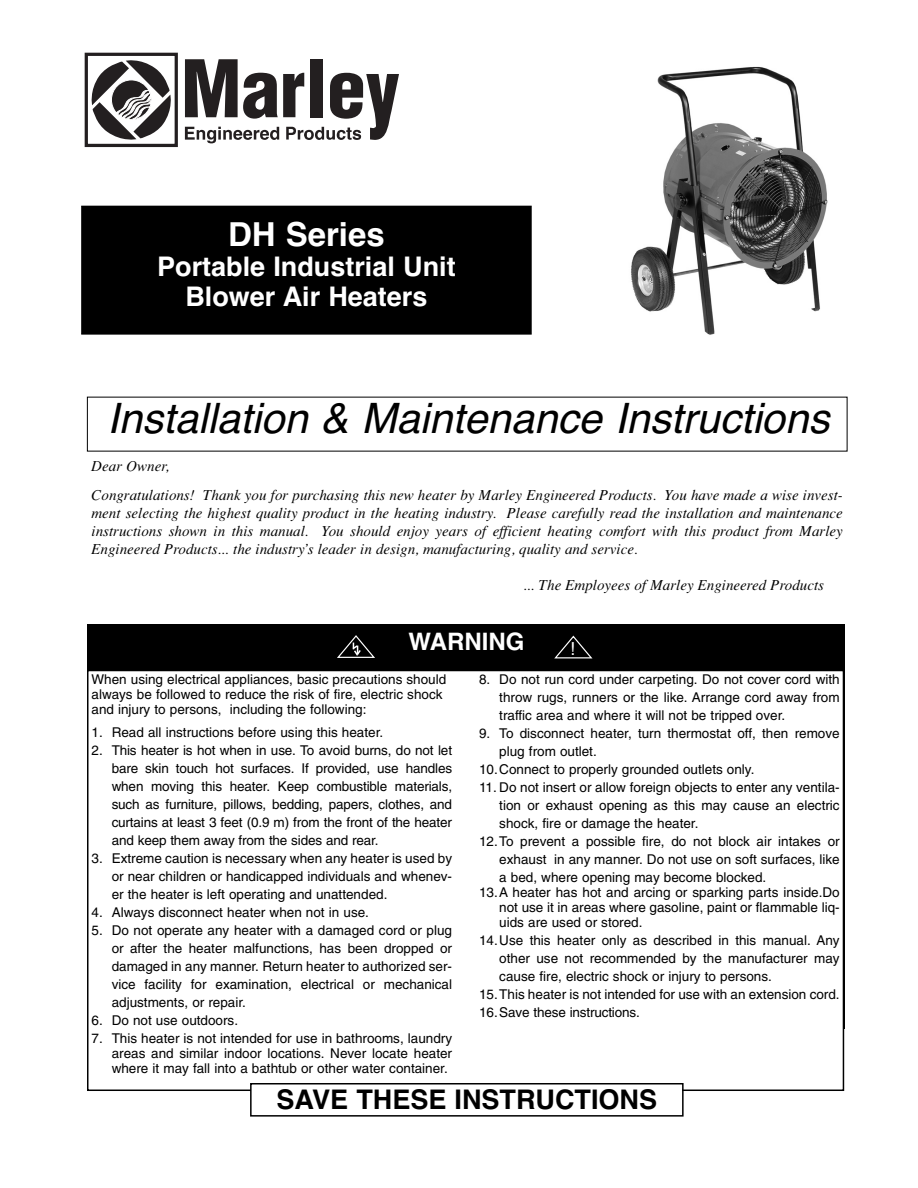
<style>
.page{position:relative;width:918px;height:1188px;background:#fff}
.page>*{position:absolute;margin:0;border:0;box-sizing:border-box;transform-origin:0 0}
.t1{font:italic 42px "Helvetica";color:#000}
.t2{font:700 33px "Helvetica";color:#fff}
.t3{font:700 27px/30px "Helvetica";color:#fff;text-align:center}
.t4{font:700 27px "Helvetica";color:#000}
.t5{font:700 24px "Helvetica";color:#fff}
.t6{font:18px "Helvetica";color:#fff}
.t7{font:italic 15px/18px "Times";color:#000}
.t8{font:13.5px/18px "Helvetica";color:#000;text-align:justify}
</style>
<div class="page">
<div style="left:82px;top:207px;width:449px;height:127px;background:#000"></div>
<div style="left:81px;top:206px;width:451px;height:128px;border:1px solid #000"></div>
<img style="left:631px;top:66px;width:197px;height:269px">
<div style="left:87px;top:624px;width:757px;height:405px;background:#000"></div>
<div style="left:88px;top:671px;width:755px;height:419px;background:#fff"></div>
<div style="left:250px;top:1083px;width:434px;height:34px;border:2px solid #000"></div>
<svg style="left:554px;top:636px;width:38px;height:22px"></svg>
<svg style="left:337px;top:635px;width:38px;height:23px"></svg>
<div style="left:85px;top:53px;width:93px;height:94px;border:3px solid #231f20"></div>
<svg style="left:91px;top:60px;width:80px;height:80px"></svg>
<svg style="left:185px;top:59px;width:214px;height:84px"></svg>
<h2 class="t2" style="left:228px;top:222px;width:158px">DH Series</h2>
<h3 class="t3" style="left:157px;top:254px;width:300px">Portable Industrial Unit<br>Blower Air Heaters</h3>
<h1 class="t1" style="left:107px;top:403px;width:724px">Installation &amp; Maintenance Instructions</h1>
<p class="t7" style="left:92px;top:453px;width:753px;line-height:28.5px">Dear Owner,<br>Congratulations! Thank you for purchasing this new heater by Marley Engineered Products. You have made a wise invest-</p>
<p class="t7" style="left:92px;top:505px;width:753px;text-align:justify">ment selecting the highest quality product in the heating industry. Please carefully read the installation and maintenance instructions shown in this manual. You should enjoy years of efficient heating comfort with this product from Marley Engineered Products... the industry’s leader in design, manufacturing, quality and service.</p>
<p class="t7" style="left:524px;top:577px;width:302px">... The Employees of Marley Engineered Products</p>
<h3 class="t5" style="left:409px;top:632px;width:117px">WARNING</h3>
<h3 class="t6" style="left:570px;top:643px;width:7px">!</h3>
<p class="t8" style="left:92px;top:673px;width:356px;line-height:15px;text-align:left">When using electrical appliances, basic precautions should always be followed to reduce the risk of fire, electric shock and injury to persons, including the following:</p>
<p class="t8" style="left:92px;top:724px;width:293px">1. Read all instructions before using this heater.</p>
<p class="t8" style="left:112px;top:742px;width:342px;text-indent:-20px">2. This heater is hot when in use. To avoid burns, do not let bare skin touch hot surfaces. If provided, use handles when moving this heater. Keep combustible materials, such as furniture, pillows, bedding, papers, clothes, and curtains at least 3 feet (0.9 m) from the front of the heater and keep them away from the sides and rear.</p>
<p class="t8" style="left:112px;top:850px;width:342px;text-indent:-20px">3. Extreme caution is necessary when any heater is used by or near children or handicapped individuals and whenev&shy;er the heater is left operating and unattended.</p>
<p class="t8" style="left:92px;top:904px;width:279px">4. Always disconnect heater when not in use.</p>
<p class="t8" style="left:112px;top:922px;width:342px;text-indent:-20px">5. Do not operate any heater with a damaged cord or plug or after the heater malfunctions, has been dropped or damaged in any manner. Return heater to authorized ser&shy;vice facility for examination, electrical or mechanical adjustments, or repair.</p>
<p class="t8" style="left:92px;top:1012px;width:148px">6. Do not use outdoors.</p>
<p class="t8" style="left:112px;top:1032px;width:342px;line-height:15px;text-indent:-20px">7. This heater is not intended for use in bathrooms, laundry areas and similar indoor locations. Never locate heater where it may fall into a bathtub or other water container.</p>
<p class="t8" style="left:499px;top:672px;width:342px;text-indent:-20px">8. Do not run cord under carpeting. Do not cover cord with throw rugs, runners or the like. Arrange cord away from traffic area and where it will not be tripped over.</p>
<p class="t8" style="left:479px;top:726px;width:362px">9. To disconnect heater, turn thermostat off, then remove</p>
<p class="t8" style="left:499px;top:744px;width:99px">plug from outlet.</p>
<p class="t8" style="left:479px;top:762px;width:277px">10.Connect to properly grounded outlets only.</p>
<p class="t8" style="left:479px;top:780px;width:362px">11. Do not insert or allow foreign objects to enter any ventila-</p>
<p class="t8" style="left:499px;top:798px;width:342px">tion or exhaust opening as this may cause an electric</p>
<p class="t8" style="left:499px;top:816px;width:201px">shock, fire or damage the heater.</p>
<p class="t8" style="left:479px;top:834px;width:362px">12.To prevent a possible fire, do not block air intakes or</p>
<p class="t8" style="left:499px;top:852px;width:342px">exhaust in any manner. Do not use on soft surfaces, like</p>
<p class="t8" style="left:499px;top:870px;width:269px">a bed, where opening may become blocked.</p>
<p class="t8" style="left:499px;top:886px;width:342px;line-height:15px;text-indent:-20px">13.A heater has hot and arcing or sparking parts inside.Do not use it in areas where gasoline, paint or flammable liq&shy;uids are used or stored.</p>
<p class="t8" style="left:479px;top:933px;width:362px">14.Use this heater only as described in this manual. Any</p>
<p class="t8" style="left:499px;top:951px;width:342px">other use not recommended by the manufacturer may</p>
<p class="t8" style="left:499px;top:968px;width:274px">cause fire, electric shock or injury to persons.</p>
<p class="t8" style="left:479px;top:986px;width:362px">15.This heater is not intended for use with an extension cord.</p>
<p class="t8" style="left:479px;top:1004px;width:162px">16.Save these instructions.</p>
<h3 class="t4" style="left:277px;top:1089px;width:382px">SAVE THESE INSTRUCTIONS</h3>
</div>
